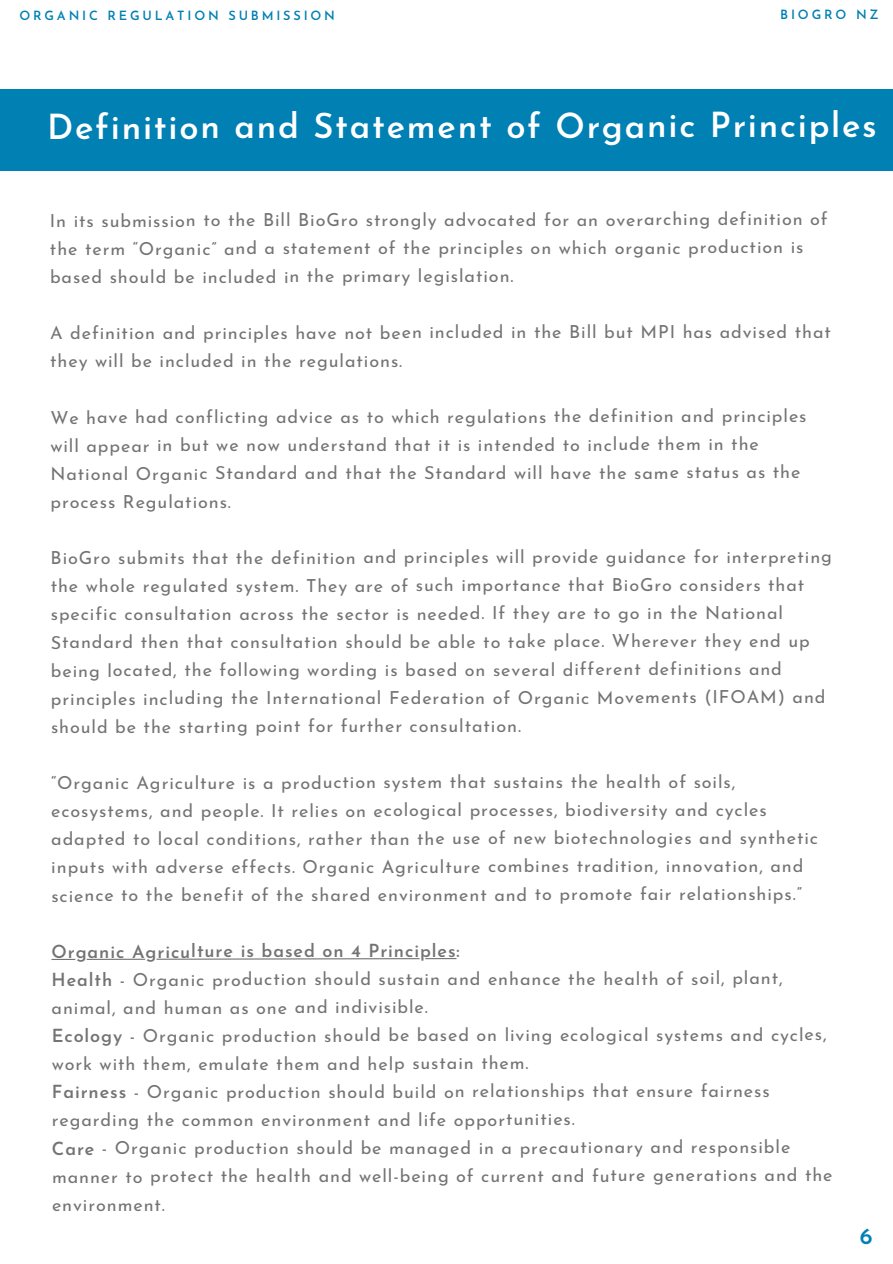
<style>
.page{position:relative;width:893px;height:1264px;background:#fff}
.page>*{position:absolute;margin:0;border:0;box-sizing:border-box;transform-origin:0 0}
.t1{font:600 34.5px "Josefin Sans";letter-spacing:.05em;color:#fff}
.t2{font:600 23.25px "Josefin Sans";color:#0080b3}
.t3{font:18px/28.2px "Josefin Sans";letter-spacing:.05em;color:#737373}
.t4{font:600 12.75px "Josefin Sans";letter-spacing:.22em;color:#0080b3}
.s1{font-weight:600}
</style>
<div class="page">
<div style="left:0;top:89px;width:892px;height:82px;background:#0080b3"></div>
<svg style="left:51px;top:958px;width:405px;height:2px"></svg>
<p class="t4" style="left:20px;top:10px;width:317px">ORGANIC REGULATION SUBMISSION</p>
<p class="t4" style="left:780px;top:10px;width:100px">BIOGRO NZ</p>
<h1 class="t1" style="left:47px;top:112px;width:831px">Definition and Statement of Organic Principles</h1>
<p class="t3" style="left:50px;top:207px;width:779px">In its submission to the Bill BioGro strongly advocated for an overarching definition of the term “Organic” and a statement of the principles on which organic production is based should be included in the primary legislation.</p>
<p class="t3" style="left:50px;top:319px;width:782px">A definition and principles have not been included in the Bill but MPI has advised that they will be included in the regulations.</p>
<p class="t3" style="left:50px;top:404px;width:757px">We have had conflicting advice as to which regulations the definition and principles will appear in but we now understand that it is intended to include them in the National Organic Standard and that the Standard will have the same status as the process Regulations.</p>
<p class="t3" style="left:51px;top:544px;width:782px">BioGro submits that the definition and principles will provide guidance for interpreting the whole regulated system. They are of such importance that BioGro considers that specific consultation across the sector is needed. If they are to go in the National Standard then that consultation should be able to take place. Wherever they end up being located, the following wording is based on several different definitions and principles including the International Federation of Organic Movements (IFOAM) and should be the starting point for further consultation.</p>
<p class="t3" style="left:51px;top:769px;width:768px">“Organic Agriculture is a production system that sustains the health of soils, ecosystems, and people. It relies on ecological processes, biodiversity and cycles adapted to local conditions, rather than the use of new biotechnologies and synthetic inputs with adverse effects. Organic Agriculture combines tradition, innovation, and science to the benefit of the shared environment and to promote fair relationships.”</p>
<p class="t3" style="left:51px;top:938px;width:782px"><span class="s1">Organic Agriculture is based on 4 Principles:<br>Health</span> - Organic production should sustain and enhance the health of soil, plant, animal, and human as one and indivisible.<br><span class="s1">Ecology</span> - Organic production should be based on living ecological systems and cycles, work with them, emulate them and help sustain them.<br><span class="s1">Fairness</span> - Organic production should build on relationships that ensure fairness regarding the common environment and life opportunities.<br><span class="s1">Care</span> - Organic production should be managed in a precautionary and responsible manner to protect the health and well-being of current and future generations and the environment.</p>
<p class="t2" style="left:859px;top:1226px;width:14px">6</p>
</div>
